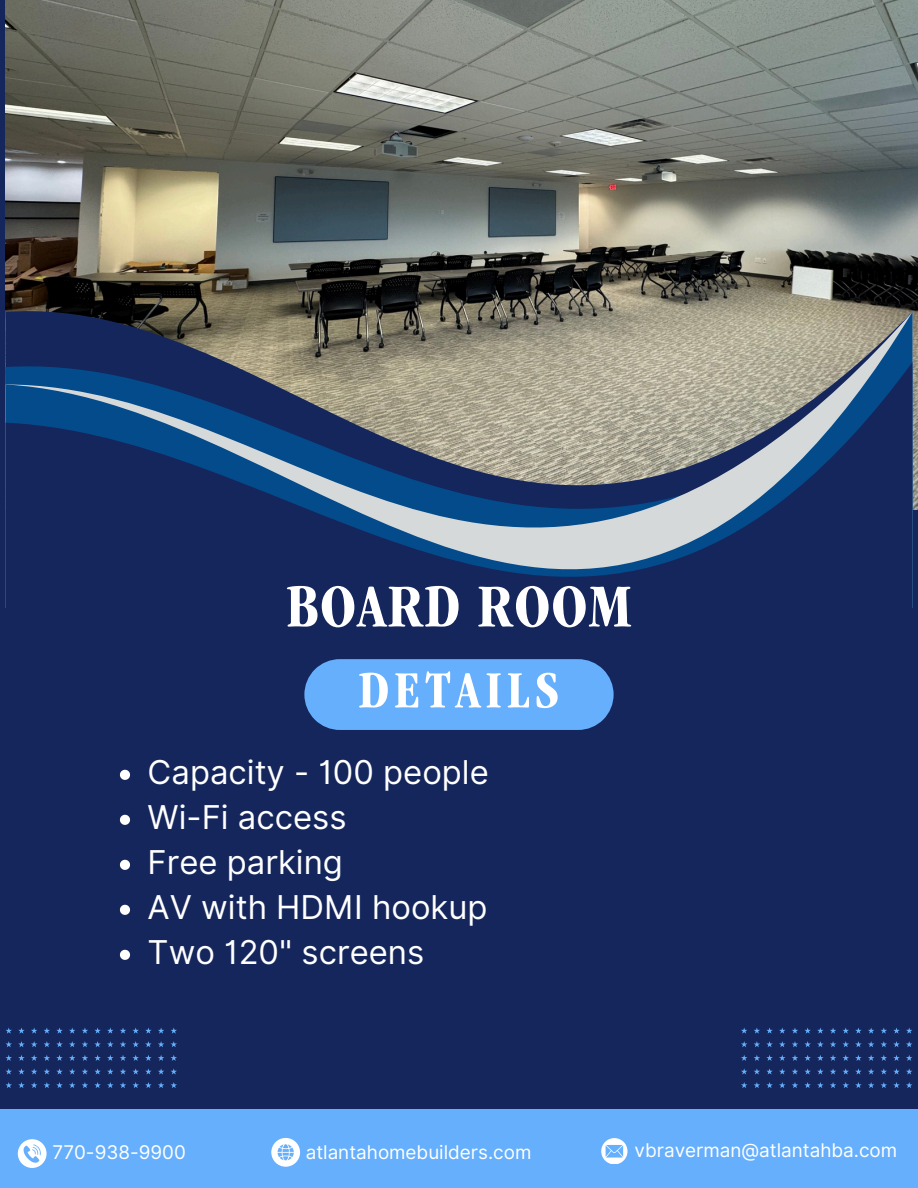
<style>
.page{position:relative;width:918px;height:1188px;background:#14265b}
.page>*{position:absolute;margin:0;border:0;box-sizing:border-box;transform-origin:0 0}
.t1{font:700 condensed 63px "ITC Garamond Std";letter-spacing:.02em;color:#fff}
.t2{font:700 condensed 54px "ITC Garamond Std";letter-spacing:.09em;color:#fff}
.t3{font:32.85px "Inter";color:#fff}
.t4{font:18.9px "Inter";color:#fff}
</style>
<div class="page">
<img style="left:5px;top:0;width:913px;height:509px">
<svg style="left:6px;top:290px;width:906px;height:22px;background:#534f43"></svg>
<svg style="left:6px;top:312px;width:906px;height:50px"></svg>
<svg style="left:6px;top:362px;width:906px;height:215px"></svg>
<div style="left:304px;top:659px;width:310px;height:71px;background:#66affc"></div>
<div style="left:0;top:1110px;width:918px;height:78px;background:#66affc"></div>
<div style="left:18px;top:1139px;width:29px;height:29px;background:#fff;border-radius:50%"></div>
<svg style="left:23px;top:1144px;width:18px;height:19px"></svg>
<svg style="left:741px;top:1027px;width:171px;height:61px"></svg>
<svg style="left:6px;top:1027px;width:171px;height:61px"></svg>
<div style="left:271px;top:1138px;width:29px;height:29px;background:#fff;border-radius:50%"></div>
<svg style="left:278px;top:1144px;width:16px;height:16px"></svg>
<svg style="left:601px;top:1138px;width:26px;height:26px"></svg>
<svg style="left:120px;top:770px;width:10px;height:10px"></svg>
<svg style="left:120px;top:815px;width:10px;height:10px"></svg>
<svg style="left:120px;top:860px;width:10px;height:10px"></svg>
<svg style="left:120px;top:905px;width:10px;height:10px"></svg>
<svg style="left:120px;top:950px;width:10px;height:10px"></svg>
<h2 class="t1" style="left:287px;top:582px;width:346px">BOARD ROOM</h2>
<p class="t2" style="left:359px;top:669px;width:202px">DETAILS</p>
<p class="t3" style="left:148px;top:753px;width:343px">Capacity - 100 people</p>
<p class="t3" style="left:148px;top:798px;width:200px">Wi-Fi access</p>
<p class="t3" style="left:148px;top:843px;width:197px">Free parking</p>
<p class="t3" style="left:148px;top:888px;width:341px">AV with HDMI hookup</p>
<p class="t3" style="left:148px;top:933px;width:278px">Two 120" screens</p>
<p class="t4" style="left:53px;top:1141px;width:135px">770-938-9900</p>
<p class="t4" style="left:306px;top:1141px;width:227px">atlantahomebuilders.com</p>
<h1 class="t4" style="left:635px;top:1138px;width:264px">vbraverman@atlantahba.com</h1>
</div>
